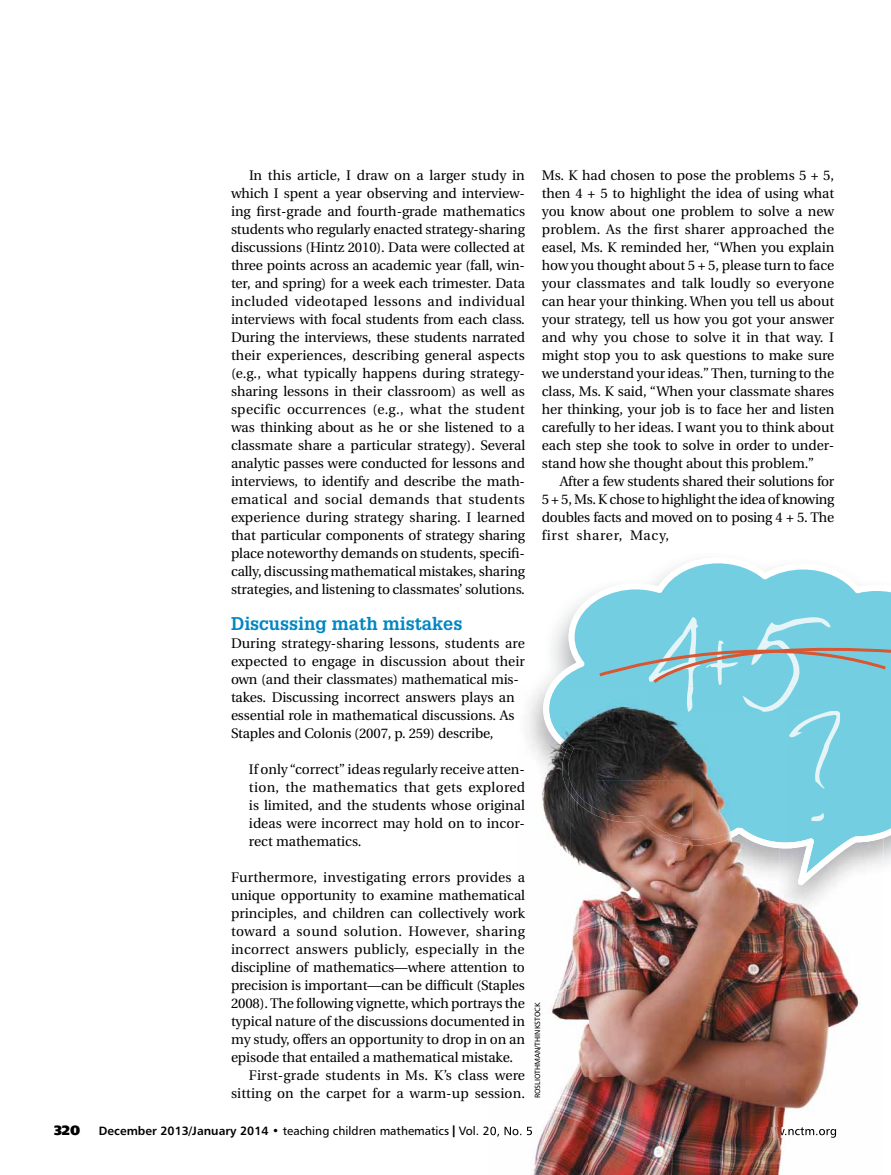
<style>
.page{position:relative;width:891px;height:1175px;background:#fff}
.page>*{position:absolute;margin:0;border:0;box-sizing:border-box;transform-origin:0 0}
.t1{font:181.95px "Davys Crappy Writing";color:#e5f4f7}
.t2{font:700 18px "Glypha";color:#0086c2}
.t3{font:13.8px/18px "Utopia";letter-spacing:-.01em;color:#000;text-align:justify}
.t4{font:13.8px "Utopia";letter-spacing:.015em;color:#000}
.t5{font:13.8px "Utopia";letter-spacing:.01em;color:#000}
.t6{font:13.8px "Utopia";letter-spacing:.025em;color:#000}
.t7{font:13.5px "Humanist 777 BT Extra Black B";color:#000}
.t8{font:12px "Humanist 777 BT Roman B";color:#000}
.t9{font:7.5px "Humanist 777 BT Roman B";color:#000}
.s1{font-family:"Humanist 777 BT Bold B"}
.s2{font-family:"Interstate";font-weight:700}
</style>
<div class="page">
<svg style="left:543px;top:563px;width:348px;height:322px;fill:#74cee2"></svg>
<div style="left:649px;top:617px;width:182px;height:70px;background:#74cee2"></div>
<svg style="left:597px;top:626px;width:294px;height:58px"></svg>
<img style="left:588px;top:918px;width:259px;height:61px">
<img style="left:563px;top:918px;width:25px;height:61px">
<img style="left:497px;top:979px;width:364px;height:195px">
<img style="left:490px;top:1126px;width:42px;height:10px">
<img style="left:756px;top:1127px;width:80px;height:10px">
<img style="left:528px;top:687px;width:43px;height:185px">
<img style="left:571px;top:813px;width:104px;height:59px">
<img style="left:779px;top:848px;width:105px;height:70px">
<img style="left:675px;top:845px;width:14px;height:3px">
<img style="left:543px;top:872px;width:132px;height:46px">
<img style="left:788px;top:687px;width:96px;height:186px">
<img style="left:693px;top:712px;width:95px;height:126px">
<img style="left:597px;top:687px;width:96px;height:139px">
<img style="left:592px;top:687px;width:5px;height:119px">
<img style="left:656px;top:826px;width:37px;height:13px">
<img style="left:543px;top:687px;width:49px;height:126px">
<img style="left:835px;top:831px;width:49px;height:26px">
<img style="left:689px;top:827px;width:97px;height:21px">
<img style="left:592px;top:806px;width:82px;height:29px">
<img style="left:786px;top:838px;width:49px;height:47px">
<img style="left:658px;top:835px;width:31px;height:10px">
<img style="left:649px;top:687px;width:182px;height:25px">
<img style="left:789px;top:710px;width:51px;height:111px">
<img style="left:789px;top:710px;width:42px;height:2px">
<p class="t3" style="left:231px;top:167px;width:296px;text-indent:18px">In this article, I draw on a larger study in which I spent a year observing and interview&shy;ing first-grade and fourth-grade mathematics students who regularly enacted strategy-sharing discussions (Hintz 2010). Data were collected at three points across an academic year (fall, win&shy;ter, and spring) for a week each trimester. Data included videotaped lessons and individual interviews with focal students from each class.<br>During the interviews, these students narrated their experiences, describing general aspects (e.g., what typically happens during strategy&shy;sharing lessons in their classroom) as well as specific occurrences (e.g., what the student was thinking about as he or she listened to a classmate share a particular strategy). Several analytic passes were conducted for lessons and interviews, to identify and describe the math&shy;ematical and social demands that students experience during strategy sharing. I learned that particular components of strategy sharing place noteworthy demands on students, specifi&shy;cally, discussing mathematical mistakes, sharing strategies, and listening to classmates’ solutions.</p>
<h2 class="t2" style="left:231px;top:612px;width:233px">Discussing math mistakes</h2>
<p class="t3" style="left:231px;top:635px;width:295px;text-align:left">During strategy-sharing lessons, students are expected to engage in discussion about their own (and their classmates) mathematical mis&shy;takes. Discussing incorrect answers plays an essential role in mathematical discussions. As Staples and Colonis (2007, p. 259) describe,</p>
<p class="t3" style="left:249px;top:761px;width:278px">If only “correct” ideas regularly receive atten&shy;tion, the mathematics that gets explored is limited, and the students whose original ideas were incorrect may hold on to incor&shy;rect mathematics.</p>
<p class="t4" style="left:231px;top:870px;width:295px">Furthermore, investigating errors provides a</p>
<p class="t3" style="left:231px;top:887px;width:296px">unique opportunity to examine mathematical</p>
<p class="t3" style="left:231px;top:905px;width:296px">principles, and children can collectively work</p>
<p class="t6" style="left:231px;top:924px;width:296px">toward a sound solution. However, sharing</p>
<p class="t4" style="left:231px;top:942px;width:295px">incorrect answers publicly, especially in the</p>
<p class="t3" style="left:231px;top:959px;width:295px">discipline of mathematics—where attention to</p>
<p class="t3" style="left:231px;top:977px;width:295px">precision is important—can be difficult (Staples</p>
<p class="t3" style="left:231px;top:995px;width:295px">2008). The following vignette, which portrays the</p>
<p class="t3" style="left:231px;top:1013px;width:295px">typical nature of the discussions documented in</p>
<p class="t3" style="left:231px;top:1031px;width:295px">my study, offers an opportunity to drop in on an</p>
<p class="t3" style="left:231px;top:1049px;width:284px">episode that entailed a mathematical mistake.</p>
<p class="t5" style="left:249px;top:1068px;width:278px">First-grade students in Ms. K’s class were</p>
<p class="t5" style="left:231px;top:1086px;width:296px">sitting on the carpet for a warm-up session.</p>
<p class="t3" style="left:542px;top:167px;width:294px">Ms. K had chosen to pose the problems 5 + 5, then 4 + 5 to highlight the idea of using what you know about one problem to solve a new problem. As the first sharer approached the easel, Ms. K reminded her, “When you explain how you thought about 5 + 5, please turn to face your classmates and talk loudly so everyone can hear your thinking. When you tell us about your strategy, tell us how you got your answer and why you chose to solve it in that way. I might stop you to ask questions to make sure we understand your ideas.” Then, turning to the class, Ms. K said, “When your classmate shares her thinking, your job is to face her and listen carefully to her ideas. I want you to think about each step she took to solve in order to under&shy;stand how she thought about this problem.”</p>
<p class="t3" style="left:542px;top:472px;width:294px;text-indent:18px">After a few students shared their solutions for 5 + 5, Ms. K chose to highlight the idea of knowing doubles facts and moved on to posing 4 + 5. The first sharer, Macy,</p>
<h1 class="t1" style="left:646px;top:583px;width:175px">4+5</h1>
<p class="t9" style="left:533px;top:1098px;width:97px;rotate:-90deg">ROSLIOTHMAN/THINKSTOCK</p>
<p class="t7" style="left:54px;top:1121px;width:28px">320</p>
<p class="t8" style="left:99px;top:1123px;width:435px"><span class="s1">December 2013/January 2014 •</span> teaching children mathematics <span class="s2">|</span> Vol. 20, No. 5</p>
</div>
